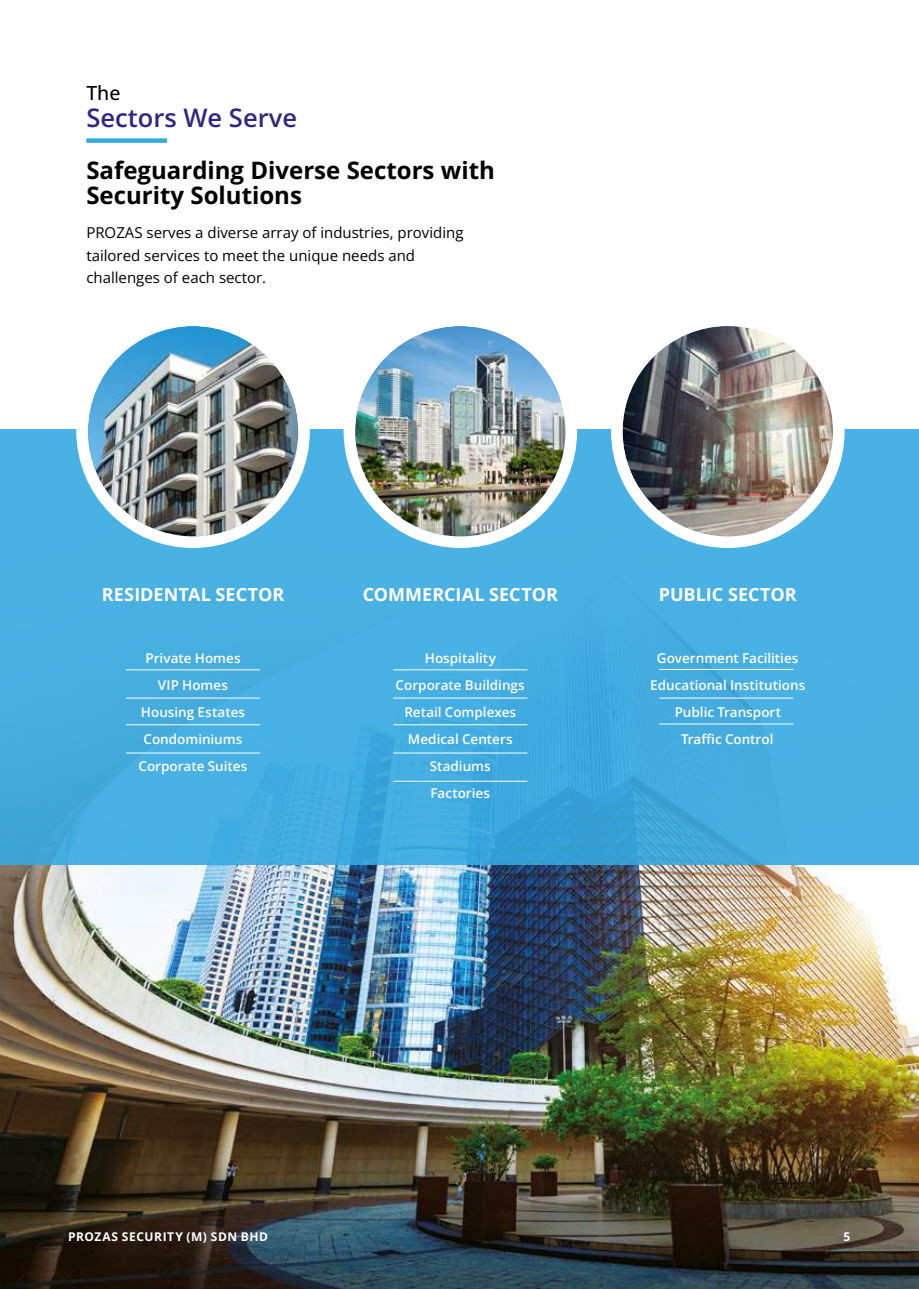
<style>
.page{position:relative;width:919px;height:1289px;background:#fff}
.page>*{position:absolute;margin:0;border:0;box-sizing:border-box;transform-origin:0 0}
.t1{font:600 25.5px "Open Sans";color:#312783}
.t2{font:700 24px/25.5px "Open Sans";color:#000}
.t3{font:500 19.5px "Open Sans";color:#000}
.t4{font:700 18px "Open Sans";color:#fff}
.t5{font:15px/22.5px "Open Sans";color:#000}
.t6{font:600 13.5px/27px "Open Sans";color:#fff;text-align:center}
.t7{font:700 12px "Open Sans";letter-spacing:.045em;color:#fff}
</style>
<div class="page">
<img style="left:0;top:865px;width:918px;height:423px">
<svg style="left:0;top:429px;width:918px;height:436px;background:#4aafe1"></svg>
<img style="left:88px;top:326px;width:210px;height:210px;border-radius:105px">
<div style="left:76px;top:314px;width:234px;height:234px;border:12px solid #fff;border-radius:50%"></div>
<img style="left:355px;top:326px;width:210px;height:210px;border-radius:105px">
<div style="left:343px;top:314px;width:234px;height:234px;border:12px solid #fff;border-radius:50%"></div>
<div style="left:616px;top:320px;width:222px;height:222px;background:#fff;border-radius:50%"></div>
<img style="left:622px;top:326px;width:211px;height:210px;border-radius:105px">
<div style="left:611px;top:314px;width:233px;height:234px;border:12px solid #fff;border-radius:50%"></div>
<hr style="left:126px;top:669px;width:134px;height:1px;background:#fff">
<hr style="left:393px;top:669px;width:134px;height:1px;background:#fff">
<hr style="left:659px;top:669px;width:134px;height:1px;background:#fff">
<hr style="left:126px;top:724px;width:134px;height:1px;background:#fff">
<hr style="left:393px;top:724px;width:134px;height:1px;background:#fff">
<hr style="left:659px;top:697px;width:134px;height:1px;background:#fff">
<hr style="left:126px;top:697px;width:134px;height:1px;background:#fff">
<hr style="left:393px;top:697px;width:134px;height:1px;background:#fff">
<hr style="left:393px;top:780px;width:134px;height:1px;background:#fff">
<hr style="left:126px;top:752px;width:134px;height:1px;background:#fff">
<hr style="left:393px;top:752px;width:134px;height:1px;background:#fff">
<hr style="left:659px;top:723px;width:134px;height:1px;background:#fff">
<div style="left:86px;top:138px;width:81px;height:5px;background:#36a9e1"></div>
<h3 class="t3" style="left:86px;top:79px;width:36px">The</h3>
<h1 class="t1" style="left:86px;top:100px;width:212px">Sectors We Serve</h1>
<h2 class="t2" style="left:86px;top:157px;width:410px">Safeguarding Diverse Sectors with<br>Security Solutions</h2>
<p class="t5" style="left:86px;top:221px;width:378px">PROZAS serves a diverse array of industries, providing tailored services to meet the unique needs and challenges of each sector.</p>
<h3 class="t4" style="left:102px;top:581px;width:184px">RESIDENTAL SECTOR</h3>
<h3 class="t4" style="left:363px;top:581px;width:197px">COMMERCIAL SECTOR</h3>
<h3 class="t4" style="left:658px;top:581px;width:139px">PUBLIC SECTOR</h3>
<p class="t6" style="left:139px;top:644px;width:110px">Private Homes<br>VIP Homes<br>Housing Estates<br>Condominiums<br>Corporate Suites</p>
<p class="t6" style="left:395px;top:644px;width:131px">Hospitality<br>Corporate Buildings<br>Retail Complexes<br>Medical Centers<br>Stadiums<br>Factories</p>
<p class="t6" style="left:650px;top:644px;width:156px">Government Facilities<br>Educational Institutions<br>Public Transport<br>Traffic Control</p>
<p class="t7" style="left:68px;top:1228px;width:201px">PROZAS SECURITY (M) SDN BHD</p>
<p class="t7" style="left:843px;top:1228px;width:8px">5</p>
</div>
